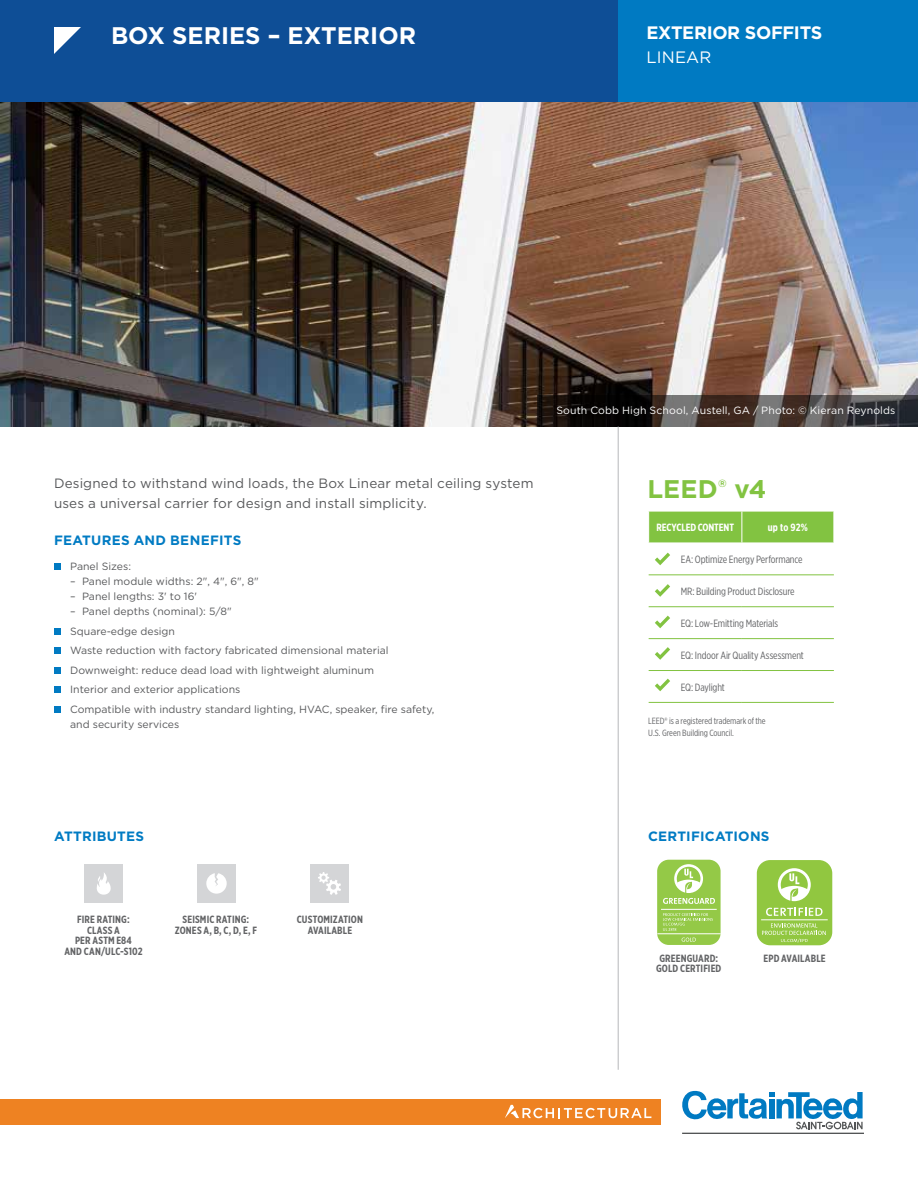
<style>
.page{position:relative;width:918px;height:1188px;background:#fff}
.page>*{position:absolute;margin:0;border:0;box-sizing:border-box;transform-origin:0 0}
.t1{font:700 25.5px "Gotham";color:#82c341}
.t2{font:700 24px "Gotham";color:#fff}
.t3{font:700 18px "Gotham";letter-spacing:-.02em;color:#fff}
.t4{font:16.5px "Gotham";color:#fff}
.t5{font:13.5px/19.5px "Gotham";letter-spacing:.01em;color:#58595b}
.t6{font:700 13.5px "Gotham";letter-spacing:.02em;color:#007bc3}
.t7{font:10.5px/19.5px "Gotham";color:#58595b}
.t8{font:700 10.5px/10.5px "Gotham X Narrow";letter-spacing:.01em;color:#636466;text-align:center}
.t9{font:10.5px "Gotham X Narrow";letter-spacing:-.01em;color:#636466}
.t10{font:10.5px "Gotham";letter-spacing:.01em;color:#fff}
.t11{font:700 10.5px "Gotham X Narrow";letter-spacing:-.01em;color:#fff}
.t12{font:700 10.35px "Gotham";color:#82c341}
.t13{font:9px/12px "Gotham X Narrow";letter-spacing:-.005em;color:#636466}
</style>
<div class="page">
<img style="left:0;top:101px;width:918px;height:326px">
<div style="left:0;top:0;width:618px;height:101px;background:#0e4e96"></div>
<div style="left:618px;top:0;width:300px;height:101px;background:#007ac2"></div>
<svg style="left:54px;top:27px;width:27px;height:27px"></svg>
<svg style="left:682px;top:1090px;width:181px;height:39px"></svg>
<hr style="left:682px;top:1133px;width:182px;height:1px;background:#535556">
<div style="left:0;top:1100px;width:661px;height:25px;background:#ee8222"></div>
<svg style="left:505px;top:1105px;width:146px;height:13px"></svg>
<hr style="left:618px;top:426px;width:1px;height:644px;background:#b6b8ba">
<div style="left:54px;top:563px;width:7px;height:7px;background:#007ac2"></div>
<div style="left:54px;top:628px;width:7px;height:7px;background:#007ac2"></div>
<div style="left:54px;top:647px;width:7px;height:7px;background:#007ac2"></div>
<div style="left:54px;top:667px;width:7px;height:7px;background:#007ac2"></div>
<div style="left:54px;top:686px;width:7px;height:7px;background:#007ac2"></div>
<div style="left:54px;top:706px;width:7px;height:7px;background:#007ac2"></div>
<div style="left:84px;top:864px;width:39px;height:39px;background:#d4d5d7"></div>
<svg style="left:97px;top:873px;width:14px;height:22px"></svg>
<div style="left:310px;top:864px;width:39px;height:39px;background:#d4d5d7"></div>
<svg style="left:318px;top:872px;width:23px;height:23px"></svg>
<div style="left:197px;top:864px;width:39px;height:39px;background:#d4d5d7"></div>
<svg style="left:206px;top:873px;width:21px;height:21px"></svg>
<div style="left:649px;top:512px;width:185px;height:31px;background:#82c341"></div>
<hr style="left:649px;top:606px;width:93px;height:1px;background:#82c341">
<hr style="left:742px;top:606px;width:92px;height:1px;background:#82c341">
<hr style="left:649px;top:638px;width:93px;height:1px;background:#82c341">
<hr style="left:742px;top:638px;width:92px;height:1px;background:#82c341">
<hr style="left:649px;top:670px;width:93px;height:1px;background:#82c341">
<hr style="left:742px;top:670px;width:92px;height:1px;background:#82c341">
<hr style="left:649px;top:702px;width:93px;height:1px;background:#82c341">
<hr style="left:742px;top:702px;width:92px;height:1px;background:#82c341">
<hr style="left:742px;top:511px;width:1px;height:32px;background:#fff">
<hr style="left:649px;top:575px;width:93px;height:1px;background:#82c341">
<hr style="left:742px;top:575px;width:92px;height:1px;background:#82c341">
<svg style="left:655px;top:553px;width:15px;height:12px"></svg>
<svg style="left:655px;top:584px;width:15px;height:13px"></svg>
<svg style="left:655px;top:616px;width:15px;height:12px"></svg>
<svg style="left:655px;top:647px;width:15px;height:13px"></svg>
<svg style="left:655px;top:679px;width:15px;height:12px"></svg>
<div style="left:657px;top:860px;width:64px;height:85px;background:#94c947;border-radius:12px"></div>
<hr style="left:657px;top:933px;width:64px;height:1px;background:#fff">
<svg style="left:682px;top:938px;width:14px;height:4px"></svg>
<hr style="left:661px;top:909px;width:56px;height:1px;background:#fff">
<svg style="left:663px;top:864px;width:52px;height:40px"></svg>
<svg style="left:663px;top:913px;width:50px;height:18px"></svg>
<div style="left:757px;top:860px;width:75px;height:85px;background:#91c740;border-radius:13px"></div>
<svg style="left:766px;top:908px;width:57px;height:8px"></svg>
<hr style="left:761px;top:919px;width:67px;height:1px;background:#fff">
<svg style="left:778px;top:868px;width:33px;height:34px"></svg>
<svg style="left:762px;top:923px;width:64px;height:20px"></svg>
<svg style="left:537px;top:395px;width:381px;height:32px;background:#383230"></svg>
<h2 class="t2" style="left:111px;top:21px;width:307px">BOX SERIES – EXTERIOR</h2>
<h3 class="t3" style="left:646px;top:23px;width:175px">EXTERIOR SOFFITS</h3>
<h3 class="t4" style="left:646px;top:49px;width:53px">Linear</h3>
<p class="t10" style="left:556px;top:405px;width:341px">South Cobb High School, Austell, GA / Photo: © Kieran Reynolds</p>
<p class="t5" style="left:54px;top:473px;width:481px">Designed to withstand wind loads, the Box Linear metal ceiling system uses a universal carrier for design and install simplicity.</p>
<p class="t6" style="left:54px;top:533px;width:189px">FEATURES AND BENEFITS</p>
<p class="t7" style="left:70px;top:557px;width:62px">Panel Sizes:</p>
<p class="t7" style="left:70px;top:572px;width:190px">– Panel module widths: 2", 4", 6", 8"</p>
<p class="t7" style="left:70px;top:587px;width:128px">– Panel lengths: 3' to 16'</p>
<p class="t7" style="left:70px;top:602px;width:366px">– Panel depths (nominal): 5/8"<br>Square-edge design<br>Waste reduction with factory fabricated dimensional material Downweight: reduce dead load with lightweight aluminum<br>Interior and exterior applications<br>Compatible with industry standard lighting, HVAC, speaker, fire safety,</p>
<p class="t7" style="left:70px;top:714px;width:111px">and security services</p>
<h1 class="t1" style="left:648px;top:474px;width:72px">LEED</h1>
<p class="t12" style="left:718px;top:477px;width:10px">®</p>
<h1 class="t1" style="left:734px;top:474px;width:34px">V4</h1>
<p class="t11" style="left:657px;top:521px;width:79px">RECYCLED CONTENT</p>
<p class="t11" style="left:768px;top:521px;width:42px">UP TO 92%</p>
<p class="t9" style="left:681px;top:553px;width:123px">EA: Optimize Energy Performance</p>
<p class="t9" style="left:681px;top:585px;width:115px">MR: Building Product Disclosure</p>
<p class="t9" style="left:681px;top:617px;width:99px">EQ: Low-Emitting Materials</p>
<p class="t9" style="left:681px;top:649px;width:125px">EQ: Indoor Air Quality Assessment</p>
<p class="t9" style="left:681px;top:681px;width:46px">EQ: Daylight</p>
<p class="t13" style="left:648px;top:714px;width:119px">LEED® is a registered trademark of the<br>U.S. Green Building Council.</p>
<p class="t6" style="left:54px;top:828px;width:90px">ATTRIBUTES</p>
<p class="t8" style="left:64px;top:914px;width:80px">FIRE RATING:<br>CLASS A<br>PER ASTM E84<br>AND CAN/ULC-S102</p>
<p class="t8" style="left:297px;top:914px;width:68px">CUSTOMIZATION<br>AVAILABLE</p>
<p class="t8" style="left:175px;top:914px;width:84px">SEISMIC RATING:<br>ZONES A, B, C, D, E, F</p>
<p class="t6" style="left:648px;top:828px;width:112px">CERTIFICATIONS</p>
<p class="t8" style="left:656px;top:953px;width:67px">GREENGUARD:<br>GOLD CERTIFIED</p>
<p class="t8" style="left:764px;top:953px;width:64px">EPD AVAILABLE</p>
</div>
